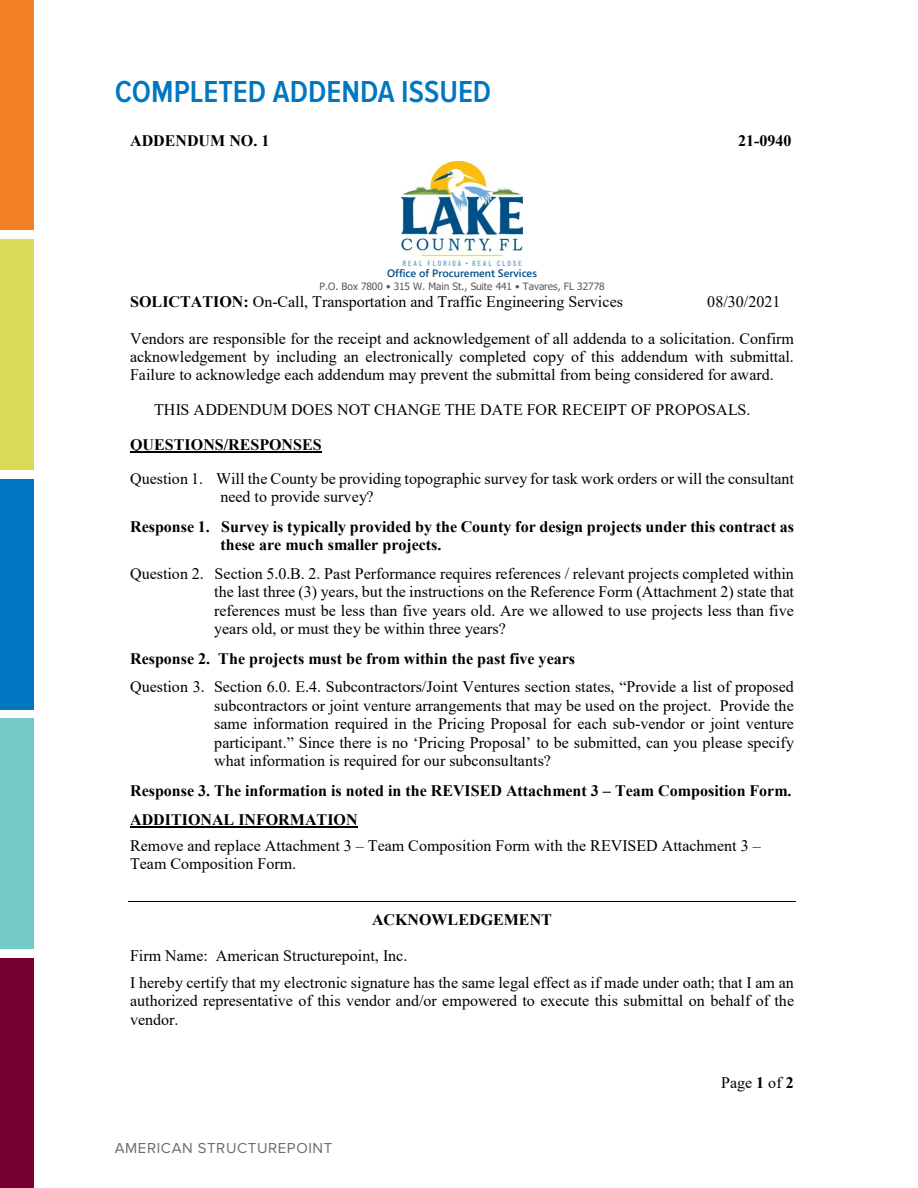
<style>
.page{position:relative;width:918px;height:1188px;background:#fff}
.page>*{position:absolute;margin:0;border:0;box-sizing:border-box;transform-origin:0 0}
.t1{font:600 31.5px "Proxima Nova Cond";color:#0077c0}
.t2{font:16.05px/18.5px "Times New Roman";color:#000}
.t3{font:700 16.05px/29.4px "Times New Roman";color:#000}
.t4{font:15px "Proxima Nova";letter-spacing:.04em;color:#6c6d70}
.t5{font:600 10.8px "Segoe UI";color:#005089}
.t6{font:10.05px "Tahoma";letter-spacing:-.005em;color:#595959}
.s1{font-weight:700}
.s2{font-weight:400}
</style>
<div class="page">
<div style="left:0;top:958px;width:34px;height:230px;background:#780031"></div>
<div style="left:0;top:479px;width:34px;height:230px;background:#0077c0"></div>
<div style="left:0;top:239px;width:34px;height:231px;background:#d9da55"></div>
<div style="left:0;top:0;width:34px;height:230px;background:#f48026"></div>
<div style="left:0;top:718px;width:34px;height:231px;background:#73cac7"></div>
<hr style="left:130px;top:451px;width:192px;height:2px;background:#000">
<hr style="left:130px;top:826px;width:228px;height:2px;background:#000">
<hr style="left:128px;top:901px;width:668px;height:1px;background:#000">
<img style="left:401px;top:162px;width:122px;height:103px">
<p class="t1" style="left:115px;top:74px;width:378px">COMPLETED ADDENDA ISSUED</p>
<p class="t3" style="left:130px;top:126px;width:141px">ADDENDUM NO. 1</p>
<p class="t3" style="left:738px;top:126px;width:55px">21-0940</p>
<p class="t5" style="left:387px;top:263px;width:151px">Office of Procurement Services</p>
<p class="t6" style="left:320px;top:279px;width:286px">P.O. Box 7800 • 315 W. Main St., Suite 441 • Tavares, FL 32778</p>
<p class="t2" style="left:130px;top:292px;width:494px"><span class="s1">SOLICTATION:</span> On-Call, Transportation and Traffic Engineering Services</p>
<p class="t2" style="left:707px;top:292px;width:75px">08/30/2021</p>
<p class="t2" style="left:130px;top:328px;width:665px;text-align:justify">Vendors are responsible for the receipt and acknowledgement of all addenda to a solicitation. Confirm acknowledgement by including an electronically completed copy of this addendum with submittal.<br>Failure to acknowledge each addendum may prevent the submittal from being considered for award.</p>
<p class="t2" style="left:130px;top:392px;width:665px;line-height:34.5px;text-indent:24px">THIS ADDENDUM DOES NOT CHANGE THE DATE FOR RECEIPT OF PROPOSALS.<br><span class="s1">QUESTIONS/RESPONSES<br></span>Question 1. Will the County be providing topographic survey for task work orders or will the consultant</p>
<p class="t3" style="left:130px;top:482px;width:665px;text-indent:90px"><span class="s2">need to provide survey?<br></span>Response 1. Survey is typically provided by the County for design projects under this contract as</p>
<p class="t2" style="left:130px;top:530px;width:665px;line-height:28.8px;text-indent:90px"><span class="s1">these are much smaller projects.<br></span>Question 2. Section 5.0.B. 2. Past Performance requires references / relevant projects completed within</p>
<p class="t2" style="left:214px;top:582px;width:581px;text-align:justify">the last three (3) years, but the instructions on the Reference Form (Attachment 2) state that references must be less than five years old. Are we allowed to use projects less than five years old, or must they be within three years?</p>
<p class="t2" style="left:130px;top:643px;width:665px;line-height:28.8px"><span class="s1">Response 2. The projects must be from within the past five years<br></span>Question 3. Section 6.0. E.4. Subcontractors/Joint Ventures section states, “Provide a list of proposed</p>
<p class="t2" style="left:214px;top:696px;width:581px;text-align:justify">subcontractors or joint venture arrangements that may be used on the project. Provide the same information required in the Pricing Proposal for each sub-vendor or joint venture participant.” Since there is no ‘Pricing Proposal’ to be submitted, can you please specify what information is required for our subconsultants?</p>
<p class="t3" style="left:130px;top:775px;width:663px;line-height:29px">Response 3. The information is noted in the REVISED Attachment 3 – Team Composition Form.<br>ADDITIONAL INFORMATION</p>
<p class="t2" style="left:130px;top:836px;width:632px">Remove and replace Attachment 3 – Team Composition Form with the REVISED Attachment 3 –<br>Team Composition Form.</p>
<p class="t3" style="left:372px;top:904px;width:181px">ACKNOWLEDGEMENT</p>
<p class="t2" style="left:130px;top:942px;width:665px;line-height:26.4px">Firm Name: American Structurepoint, Inc.<br>I hereby certify that my electronic signature has the same legal effect as if made under oath; that I am an</p>
<p class="t2" style="left:130px;top:991px;width:665px">authorized representative of this vendor and/or empowered to execute this submittal on behalf of the vendor.</p>
<p class="t4" style="left:115px;top:1139px;width:219px">AMERICAN STRUCTUREPOINT</p>
<p class="t2" style="left:721px;top:1073px;width:74px">Page <span class="s1">1</span> of <span class="s1">2</span></p>
</div>
